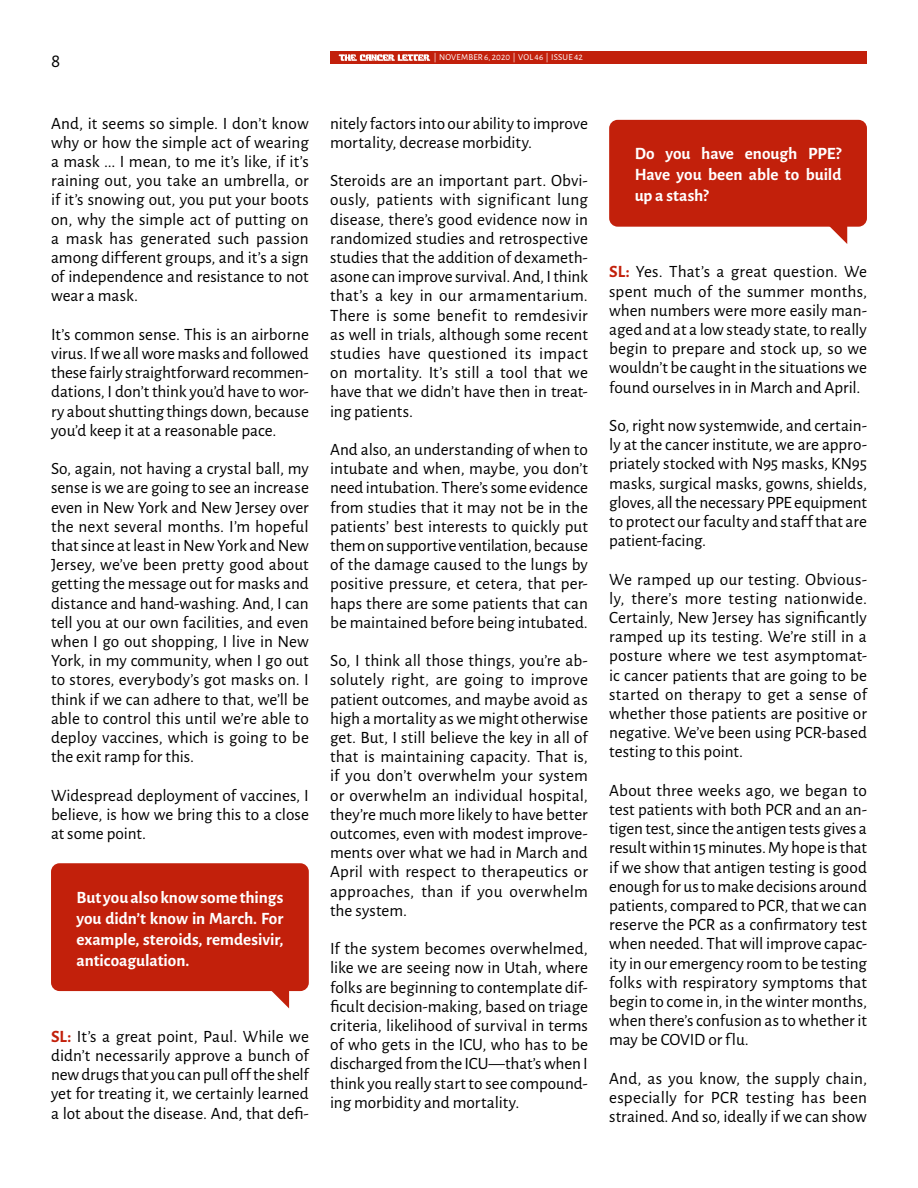
<style>
.page{position:relative;width:918px;height:1188px;background:#fff}
.page>*{position:absolute;margin:0;border:0;box-sizing:border-box;transform-origin:0 0}
.t1{font:19.5px "Alegreya Sans";color:#000}
.t2{font:17.25px/19.2px "Alegreya Sans";color:#000;text-align:justify}
.Interview_Questions{font:700 17.25px/21px "Alegreya Sans";color:#fff;text-align:justify}
.t3{font:9px "Alegreya Sans";letter-spacing:.015em;color:#fff}
.s1{font-weight:700;color:#c2200b}
</style>
<div class="page">
<div style="left:330px;top:51px;width:537px;height:13px;background:#c2200b"></div>
<svg style="left:339px;top:54px;width:91px;height:7px"></svg>
<svg style="left:830px;top:227px;width:17px;height:17px"></svg>
<div style="left:609px;top:120px;width:258px;height:107px;background:#c2200b;border-radius:9px"></div>
<svg style="left:259px;top:991px;width:30px;height:17px"></svg>
<div style="left:51px;top:863px;width:258px;height:128px;background:#c2200b;border-radius:9px"></div>
<p class="t1" style="left:51px;top:47px;width:11px">8</p>
<p class="t3" style="left:434px;top:51px;width:151px">| NOVEMBER 6, 2020 | VOL 46 | ISSUE 42</p>
<p class="t2" style="left:51px;top:113px;width:259px">And, it seems so simple. I don’t know why or how the simple act of wearing a mask ... I mean, to me it’s like, if it’s raining out, you take an umbrella, or if it’s snowing out, you put your boots on, why the simple act of putting on a mask has generated such passion among different groups, and it’s a sign of independence and resistance to not wear a mask.</p>
<p class="t2" style="left:51px;top:324px;width:259px">It’s common sense. This is an airborne virus. If we all wore masks and followed these fairly straightforward recommen&shy;dations, I don’t think you’d have to wor&shy;ry about shutting things down, because you’d keep it at a reasonable pace.</p>
<p class="t2" style="left:51px;top:458px;width:259px">So, again, not having a crystal ball, my sense is we are going to see an increase even in New York and New Jersey over the next several months. I’m hopeful that since at least in New York and New Jersey, we’ve been pretty good about getting the message out for masks and distance and hand-washing. And, I can tell you at our own facilities, and even when I go out shopping, I live in New York, in my community, when I go out to stores, everybody’s got masks on. I think if we can adhere to that, we’ll be able to control this until we’re able to deploy vaccines, which is going to be the exit ramp for this.</p>
<p class="t2" style="left:51px;top:785px;width:259px">Widespread deployment of vaccines, I believe, is how we bring this to a close at some point.</p>
<p class="Interview_Questions" style="left:77px;top:885px;width:208px">But you also know some things you didn’t know in March. For example, steroids, remdesivir, anticoagulation.</p>
<p class="t2" style="left:51px;top:1026px;width:260px"><span class="s1">SL:</span> It’s a great point, Paul. While we didn’t necessarily approve a bunch of new drugs that you can pull off the shelf yet for treating it, we certainly learned a lot about the disease. And, that defi-</p>
<p class="t2" style="left:330px;top:113px;width:259px">nitely factors into our ability to improve mortality, decrease morbidity.</p>
<p class="t2" style="left:330px;top:170px;width:259px">Steroids are an important part. Obvi&shy;ously, patients with significant lung disease, there’s good evidence now in randomized studies and retrospective studies that the addition of dexameth&shy;asone can improve survival. And, I think that’s a key in our armamentarium.<br>There is some benefit to remdesivir as well in trials, although some recent studies have questioned its impact on mortality. It’s still a tool that we have that we didn’t have then in treat&shy;ing patients.</p>
<p class="t2" style="left:330px;top:439px;width:259px">And also, an understanding of when to intubate and when, maybe, you don’t need intubation. There’s some evidence from studies that it may not be in the patients’ best interests to quickly put them on supportive ventilation, because of the damage caused to the lungs by positive pressure, et cetera, that per&shy;haps there are some patients that can be maintained before being intubated.</p>
<p class="t2" style="left:330px;top:650px;width:260px">So, I think all those things, you’re ab&shy;solutely right, are going to improve patient outcomes, and maybe avoid as high a mortality as we might otherwise get. But, I still believe the key in all of that is maintaining capacity. That is, if you don’t overwhelm your system or overwhelm an individual hospital, they’re much more likely to have better outcomes, even with modest improve&shy;ments over what we had in March and April with respect to therapeutics or approaches, than if you overwhelm the system.</p>
<p class="t2" style="left:330px;top:938px;width:259px">If the system becomes overwhelmed, like we are seeing now in Utah, where folks are beginning to contemplate dif&shy;ficult decision-making, based on triage criteria, likelihood of survival in terms of who gets in the ICU, who has to be discharged from the ICU—that’s when I think you really start to see compound&shy;ing morbidity and mortality.</p>
<p class="Interview_Questions" style="left:635px;top:142px;width:208px">Do you have enough PPE?<br>Have you been able to build up a stash?</p>
<p class="t2" style="left:609px;top:261px;width:259px"><span class="s1">SL:</span> Yes. That’s a great question. We spent much of the summer months, when numbers were more easily man&shy;aged and at a low steady state, to really begin to prepare and stock up, so we wouldn’t be caught in the situations we found ourselves in in March and April.</p>
<p class="t2" style="left:609px;top:415px;width:259px">So, right now systemwide, and certain&shy;ly at the cancer institute, we are appro&shy;priately stocked with N95 masks, KN95 masks, surgical masks, gowns, shields, gloves, all the necessary PPE equipment to protect our faculty and staff that are patient-facing.</p>
<p class="t2" style="left:609px;top:569px;width:260px">We ramped up our testing. Obvious&shy;ly, there’s more testing nationwide.<br>Certainly, New Jersey has significantly ramped up its testing. We’re still in a posture where we test asymptomat&shy;ic cancer patients that are going to be started on therapy to get a sense of whether those patients are positive or negative. We’ve been using PCR-based testing to this point.</p>
<p class="t2" style="left:609px;top:780px;width:259px">About three weeks ago, we began to test patients with both PCR and an an&shy;tigen test, since the antigen tests gives a result within 15 minutes. My hope is that if we show that antigen testing is good enough for us to make decisions around patients, compared to PCR, that we can reserve the PCR as a confirmatory test when needed. That will improve capac&shy;ity in our emergency room to be testing folks with respiratory symptoms that begin to come in, in the winter months, when there’s confusion as to whether it may be COVID or flu.</p>
<p class="t2" style="left:609px;top:1068px;width:259px">And, as you know, the supply chain, especially for PCR testing has been strained. And so, ideally if we can show</p>
</div>
